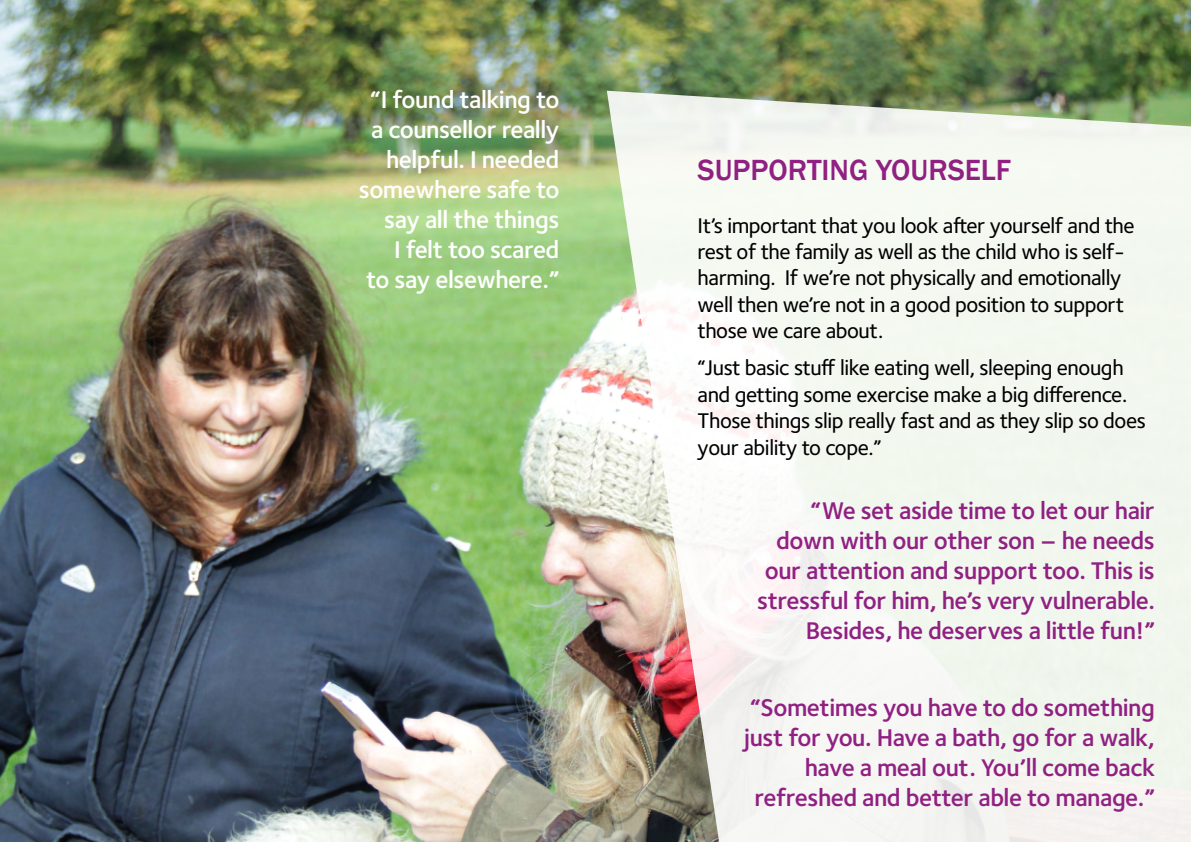
<style>
.page{position:relative;width:1191px;height:842px;background:#fff}
.page>*{position:absolute;margin:0;border:0;box-sizing:border-box;transform-origin:0 0}
.t1{font:500 30px "Franklin Gothic";color:#902082}
.t2{font:600 25px/30px "Foundry Sterling";letter-spacing:-.02em;color:#902082;text-align:right}
.t3{font:600 25px/30px "Foundry Sterling";letter-spacing:-.02em;color:#fff;text-align:right}
.t4{font:500 22px/26.4px "Foundry Sterling";letter-spacing:-.02em;color:#000}
</style>
<div class="page">
<img style="left:0;top:0;width:1191px;height:842px">
<svg style="left:607px;top:91px;width:584px;height:751px;fill:#f3f7f0"></svg>
<p class="t3" style="left:359px;top:86px;width:202px">“I found talking to a counsellor really helpful. I needed somewhere safe to say all the things<br>I felt too scared<br>to say elsewhere.”</p>
<h1 class="t1" style="left:697px;top:151px;width:315px">SUPPORTING YOURSELF</h1>
<p class="t4" style="left:697px;top:212px;width:438px">It’s important that you look after yourself and the rest of the family as well as the child who is self&shy;harming. If we’re not physically and emotionally well then we’re not in a good position to support those we care about.</p>
<p class="t4" style="left:697px;top:355px;width:450px">“Just basic stuff like eating well, sleeping enough and getting some exercise make a big difference.<br>Those things slip really fast and as they slip so does your ability to cope.”</p>
<p class="t2" style="left:757px;top:496px;width:399px">“We set aside time to let our hair down with our other son – he needs our attention and support too. This is stressful for him, he’s very vulnerable.<br>Besides, he deserves a little fun!”</p>
<p class="t2" style="left:744px;top:693px;width:412px">“Sometimes you have to do something just for you. Have a bath, go for a walk, have a meal out. You’ll come back refreshed and better able to manage.”</p>
</div>
